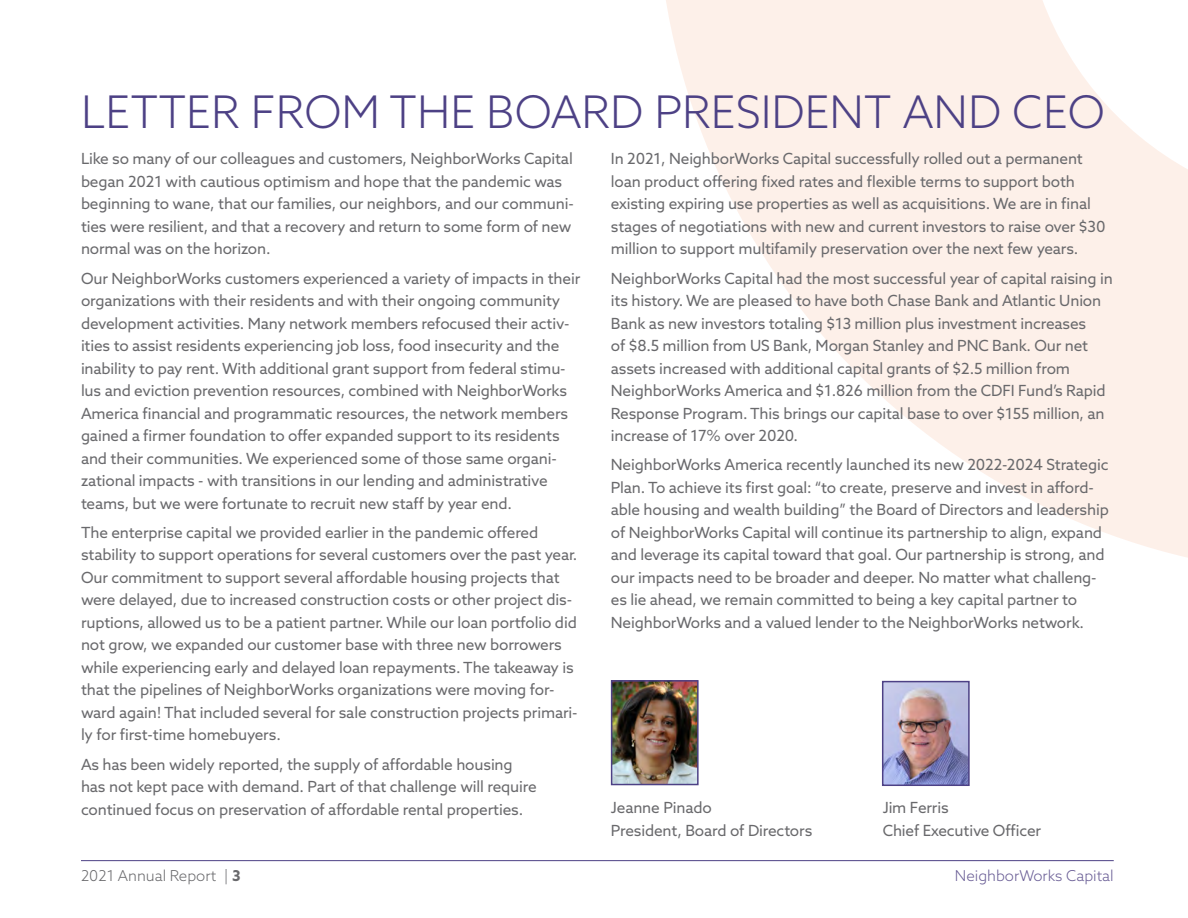
<style>
.page{position:relative;width:1188px;height:918px;background:#fff}
.page>*{position:absolute;margin:0;border:0;box-sizing:border-box;transform-origin:0 0}
.Section_Head{font:300 45px "Azo Sans";color:#4d4185}
.Body_1C{font:15.3px/22.5px "Azo Sans";letter-spacing:-.01em;color:#69696c}
.Body_1C-2{font:300 15px "Azo Sans";color:#695d95}
.Body_1C-3{font:300 15px "Azo Sans";color:#69696c}
.s1{font-weight:700}
</style>
<div class="page">
<svg style="left:666px;top:0;width:522px;height:558px;fill:#fdf0e9"></svg>
<img style="left:614px;top:683px;width:82px;height:99px">
<div style="left:611px;top:680px;width:88px;height:105px;border:2px solid #4d4185"></div>
<img style="left:885px;top:684px;width:82px;height:99px">
<div style="left:882px;top:681px;width:88px;height:105px;border:2px solid #4d4185"></div>
<hr style="left:81px;top:860px;width:1033px;height:1px;background:#4d4185">
<p class="Section_Head" style="left:81px;top:83px;width:1025px">LETTER FROM THE BOARD PRESIDENT AND CEO</p>
<p class="Body_1C" style="left:81px;top:148px;width:494px">Like so many of our colleagues and customers, NeighborWorks Capital began 2021 with cautious optimism and hope that the pandemic was beginning to wane, that our families, our neighbors, and our communi&shy;ties were resilient, and that a recovery and return to some form of new normal was on the horizon.</p>
<p class="Body_1C" style="left:81px;top:267px;width:501px">Our NeighborWorks customers experienced a variety of impacts in their organizations with their residents and with their ongoing community development activities. Many network members refocused their activ&shy;ities to assist residents experiencing job loss, food insecurity and the inability to pay rent. With additional grant support from federal stimu&shy;lus and eviction prevention resources, combined with NeighborWorks America financial and programmatic resources, the network members gained a firmer foundation to offer expanded support to its residents and their communities. We experienced some of those same organi&shy;zational impacts - with transitions in our lending and administrative teams, but we were fortunate to recruit new staff by year end.</p>
<p class="Body_1C" style="left:81px;top:521px;width:498px">The enterprise capital we provided earlier in the pandemic offered stability to support operations for several customers over the past year.<br>Our commitment to support several affordable housing projects that were delayed, due to increased construction costs or other project dis&shy;ruptions, allowed us to be a patient partner. While our loan portfolio did not grow, we expanded our customer base with three new borrowers while experiencing early and delayed loan repayments. The takeaway is that the pipelines of NeighborWorks organizations were moving for&shy;ward again! That included several for sale construction projects primari&shy;ly for first-time homebuyers.</p>
<p class="Body_1C" style="left:81px;top:753px;width:457px">As has been widely reported, the supply of affordable housing has not kept pace with demand. Part of that challenge will require continued focus on preservation of affordable rental properties.</p>
<p class="Body_1C" style="left:611px;top:148px;width:496px">In 2021, NeighborWorks Capital successfully rolled out a permanent loan product offering fixed rates and flexible terms to support both existing expiring use properties as well as acquisitions. We are in final stages of negotiations with new and current investors to raise over $30 million to support multifamily preservation over the next few years.</p>
<p class="Body_1C" style="left:611px;top:267px;width:503px">NeighborWorks Capital had the most successful year of capital raising in its history. We are pleased to have both Chase Bank and Atlantic Union Bank as new investors totaling $13 million plus investment increases<br>of $8.5 million from US Bank, Morgan Stanley and PNC Bank. Our net assets increased with additional capital grants of $2. 5 million from NeighborWorks America and $1.826 million from the CDFI Fund’s Rapid Response Program. This brings our capital base to over $155 million, an increase of 17% over 2020.</p>
<p class="Body_1C" style="left:611px;top:454px;width:500px">NeighborWorks America recently launched its new 2022-2024 Strategic Plan. To achieve its first goal: “to create, preserve and invest in afford&shy;able housing and wealth building” the Board of Directors and leadership of NeighborWorks Capital will continue its partnership to align, expand and leverage its capital toward that goal. Our partnership is strong, and our impacts need to be broader and deeper. No matter what challeng&shy;es lie ahead, we remain committed to being a key capital partner to NeighborWorks and a valued lender to the NeighborWorks network.</p>
<p class="Body_1C" style="left:611px;top:796px;width:203px">Jeanne Pinado<br>President, Board of Directors</p>
<p class="Body_1C" style="left:883px;top:796px;width:160px">Jim Ferris<br>Chief Executive Officer</p>
<p class="Body_1C-3" style="left:81px;top:866px;width:161px">2021 Annual Report | <span class="s1">3</span></p>
<p class="Body_1C-2" style="left:955px;top:866px;width:160px">NeighborWorks Capital</p>
</div>
